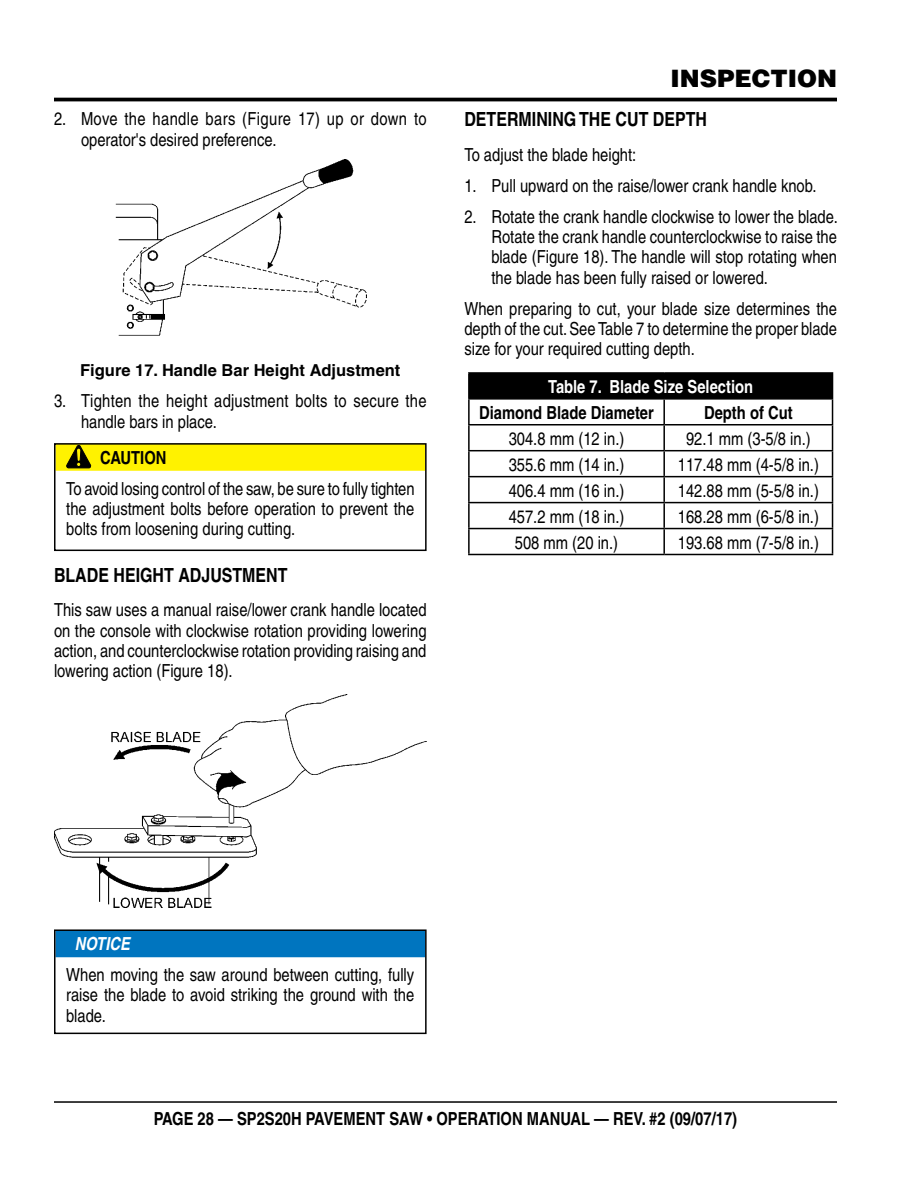
<style>
.page{position:relative;width:918px;height:1188px;background:#fff}
.page>*{position:absolute;margin:0;border:0;box-sizing:border-box;transform-origin:0 0}
.t1{font:900 24px "Helvetica";color:#000}
.t2{font:700 condensed 19.5px "Helvetica";color:#000}
.t3{font:condensed 18px/20.2px "Helvetica";color:#000;text-align:justify}
.t4{font:700 condensed 18px "Helvetica";color:#000}
.t5{font:700 condensed 18px "Helvetica";color:#fff}
.t6{font:italic 700 condensed 18px "Helvetica";color:#fff}
.t7{font:700 16.5px "Helvetica";color:#000}
</style>
<div class="page">
<hr style="left:54px;top:1101px;width:783px;height:2px;background:#000">
<hr style="left:54px;top:98px;width:783px;height:3px;background:#000">
<img style="left:115px;top:159px;width:251px;height:177px">
<div style="left:56px;top:444px;width:369px;height:27px;background:#fff200"></div>
<svg style="left:66px;top:446px;width:25px;height:22px"></svg>
<div style="left:54px;top:443px;width:373px;height:108px;border:2px solid #000"></div>
<img style="left:54px;top:694px;width:373px;height:213px">
<div style="left:56px;top:930px;width:369px;height:27px;background:#0075bf"></div>
<div style="left:54px;top:929px;width:373px;height:105px;border:2px solid #000"></div>
<div style="left:469px;top:373px;width:364px;height:26px;background:#000"></div>
<svg style="left:470px;top:400px;width:362px;height:154px"></svg>
<hr style="left:468px;top:372px;width:196px;height:2px;background:#000">
<hr style="left:468px;top:374px;width:2px;height:24px;background:#000">
<hr style="left:664px;top:372px;width:169px;height:2px;background:#000">
<hr style="left:468px;top:398px;width:196px;height:2px;background:#000">
<hr style="left:468px;top:400px;width:2px;height:24px;background:#000">
<hr style="left:664px;top:398px;width:169px;height:2px;background:#000">
<hr style="left:663px;top:400px;width:2px;height:24px;background:#000">
<hr style="left:468px;top:424px;width:196px;height:1px;background:#000">
<hr style="left:468px;top:425px;width:2px;height:25px;background:#000">
<hr style="left:664px;top:424px;width:169px;height:1px;background:#000">
<hr style="left:663px;top:425px;width:2px;height:25px;background:#000">
<hr style="left:468px;top:450px;width:196px;height:1px;background:#000">
<hr style="left:468px;top:451px;width:2px;height:25px;background:#000">
<hr style="left:664px;top:450px;width:169px;height:1px;background:#000">
<hr style="left:663px;top:451px;width:2px;height:25px;background:#000">
<hr style="left:468px;top:476px;width:196px;height:1px;background:#000">
<hr style="left:468px;top:477px;width:2px;height:25px;background:#000">
<hr style="left:664px;top:476px;width:169px;height:1px;background:#000">
<hr style="left:663px;top:477px;width:2px;height:25px;background:#000">
<hr style="left:468px;top:502px;width:196px;height:1px;background:#000">
<hr style="left:468px;top:503px;width:2px;height:25px;background:#000">
<hr style="left:664px;top:502px;width:169px;height:1px;background:#000">
<hr style="left:663px;top:503px;width:2px;height:25px;background:#000">
<hr style="left:468px;top:528px;width:196px;height:1px;background:#000">
<hr style="left:468px;top:529px;width:2px;height:25px;background:#000">
<hr style="left:664px;top:528px;width:169px;height:1px;background:#000">
<hr style="left:663px;top:529px;width:2px;height:25px;background:#000">
<svg style="left:832px;top:399px;width:1px;height:155px"></svg>
<hr style="left:468px;top:554px;width:196px;height:1px;background:#000">
<hr style="left:664px;top:554px;width:169px;height:1px;background:#000">
<p class="t3" style="left:81px;top:109px;width:347px;text-indent:-27px">2. Move the handle bars (Figure 17) up or down to operator's desired preference.</p>
<p class="t7" style="left:80px;top:361px;width:322px">Figure 17. Handle Bar Height Adjustment</p>
<p class="t3" style="left:81px;top:391px;width:347px;text-indent:-27px">3. Tighten the height adjustment bolts to secure the handle bars in place.</p>
<p class="t4" style="left:100px;top:446px;width:68px">CAUTION</p>
<p class="t3" style="left:66px;top:478px;width:350px">To avoid losing control of the saw, be sure to fully tighten the adjustment bolts before operation to prevent the bolts from loosening during cutting.</p>
<p class="t2" style="left:54px;top:563px;width:235px">BLADE HEIGHT ADJUSTMENT</p>
<p class="t3" style="left:54px;top:600px;width:374px">This saw uses a manual raise/lower crank handle located on the console with clockwise rotation providing lowering action, and counterclockwise rotation providing raising and lowering action (Figure 18).</p>
<h1 class="t1" style="left:670px;top:63px;width:168px">INSPECTION</h1>
<p class="t2" style="left:464px;top:108px;width:244px">DETERMINING THE CUT DEPTH</p>
<p class="t3" style="left:464px;top:144px;width:173px">To adjust the blade height:</p>
<p class="t3" style="left:464px;top:175px;width:354px">1. Pull upward on the raise/lower crank handle knob.</p>
<p class="t3" style="left:491px;top:206px;width:348px;text-indent:-27px">2. Rotate the crank handle clockwise to lower the blade.<br>Rotate the crank handle counterclockwise to raise the blade (Figure 18). The handle will stop rotating when the blade has been fully raised or lowered.</p>
<p class="t3" style="left:464px;top:298px;width:374px">When preparing to cut, your blade size determines the depth of the cut. See Table 7 to determine the proper blade size for your required cutting depth.</p>
<p class="t5" style="left:548px;top:376px;width:207px">Table 7. Blade Size Selection</p>
<p class="t4" style="left:479px;top:401px;width:176px">Diamond Blade Diameter</p>
<p class="t4" style="left:704px;top:401px;width:90px">Depth of Cut</p>
<p class="t3" style="left:509px;top:428px;width:117px">304.8 mm (12 in.)</p>
<p class="t3" style="left:686px;top:428px;width:126px">92.1 mm (3-5/8 in.)</p>
<p class="t3" style="left:509px;top:454px;width:117px">355.6 mm (14 in.)</p>
<p class="t3" style="left:678px;top:454px;width:143px">117.48 mm (4-5/8 in.)</p>
<p class="t3" style="left:509px;top:480px;width:117px">406.4 mm (16 in.)</p>
<p class="t3" style="left:678px;top:480px;width:143px">142.88 mm (5-5/8 in.)</p>
<p class="t3" style="left:509px;top:506px;width:117px">457.2 mm (18 in.)</p>
<p class="t3" style="left:678px;top:506px;width:143px">168.28 mm (6-5/8 in.)</p>
<p class="t3" style="left:515px;top:532px;width:105px">508 mm (20 in.)</p>
<p class="t3" style="left:678px;top:532px;width:143px">193.68 mm (7-5/8 in.)</p>
<p class="t6" style="left:75px;top:933px;width:57px">NOTICE</p>
<p class="t3" style="left:66px;top:965px;width:350px">When moving the saw around between cutting, fully raise the blade to avoid striking the ground with the blade.</p>
<p class="t4" style="left:154px;top:1108px;width:585px">PAGE 28 — SP2S20H PAVEMENT SAW • OPERATION MANUAL — REV. #2 (09/07/17)</p>
</div>
